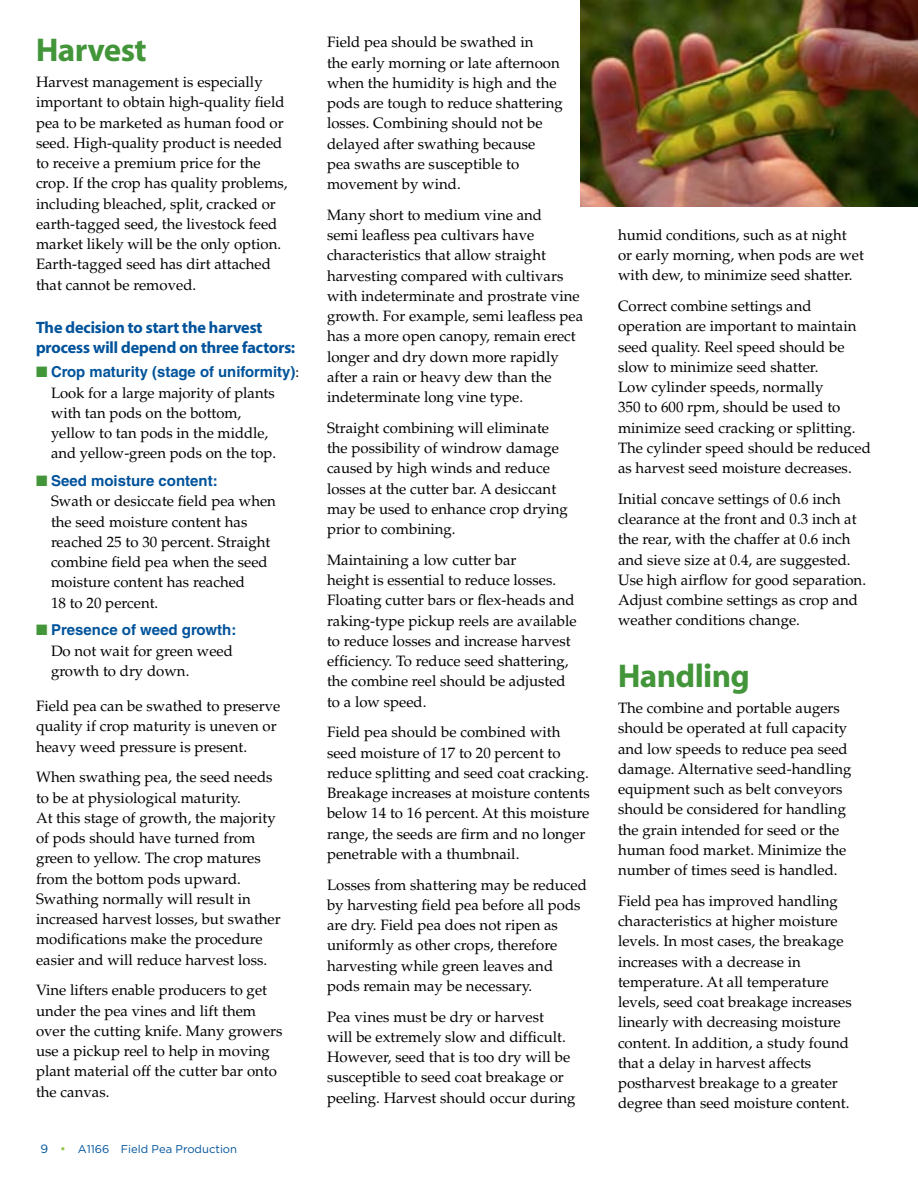
<style>
.page{position:relative;width:918px;height:1188px;background:#fff}
.page>*{position:absolute;margin:0;border:0;box-sizing:border-box;transform-origin:0 0}
.t1{font:33px "Myriad Headline";color:#439539}
.t2{font:16.5px/19.5px "Myriad Headline";color:#00539b}
.t3{font:15px/20.2px "Palatino";color:#000}
.t4{font:700 15px "Helvetica";color:#00539b}
.t5{font:11.25px "Gotham";color:#00539b}
.s1{color:#439539}
.s2{font-family:"Palatino";font-weight:400;color:#000}
.s3{font-size:12px}
.s4{font-size:12px;color:#8dc63f}
</style>
<div class="page">
<img style="left:580px;top:0;width:338px;height:206px">
<h1 class="t1" style="left:36px;top:33px;width:112px">Harvest</h1>
<p class="t3" style="left:36px;top:72px;width:253px">Harvest management is especially important to obtain high-quality field pea to be marketed as human food or seed. High-quality product is needed to receive a premium price for the crop. If the crop has quality problems, including bleached, split, cracked or earth-tagged seed, the livestock feed market likely will be the only option.<br>Earth-tagged seed has dirt attached that cannot be removed.</p>
<p class="t2" style="left:36px;top:318px;width:261px">The decision to start the harvest process will depend on three factors:</p>
<p class="t4" style="left:36px;top:363px;width:265px"><span class="s1">■</span> Crop maturity (stage of uniformity)<span class="s2">:</span></p>
<p class="t3" style="left:51px;top:383px;width:227px">Look for a large majority of plants with tan pods on the bottom, yellow to tan pods in the middle, and yellow-green pods on the top.</p>
<p class="t4" style="left:36px;top:472px;width:183px"><span class="s1">■</span> Seed moisture content:</p>
<p class="t3" style="left:51px;top:491px;width:226px">Swath or desiccate field pea when the seed moisture content has reached 25 to 30 percent. Straight combine field pea when the seed moisture content has reached<br>18 to 20 percent.</p>
<p class="t4" style="left:36px;top:621px;width:202px"><span class="s1">■</span> Presence of weed growth:</p>
<p class="t3" style="left:51px;top:641px;width:183px">Do not wait for green weed growth to dry down.</p>
<p class="t3" style="left:36px;top:696px;width:246px">Field pea can be swathed to preserve quality if crop maturity is uneven or heavy weed pressure is present.</p>
<p class="t3" style="left:36px;top:767px;width:246px">When swathing pea, the seed needs to be at physiological maturity.<br>At this stage of growth, the majority of pods should have turned from green to yellow. The crop matures from the bottom pods upward.<br>Swathing normally will result in increased harvest losses, but swather modifications make the procedure easier and will reduce harvest loss.</p>
<p class="t3" style="left:36px;top:980px;width:248px">Vine lifters enable producers to get under the pea vines and lift them over the cutting knife. Many growers use a pickup reel to help in moving plant material off the cutter bar onto the canvas.</p>
<p class="t5" style="left:40px;top:1141px;width:198px"><span class="s3">9</span> <span class="s4">•</span> A1166 Field Pea Production</p>
<p class="t3" style="left:327px;top:33px;width:237px">Field pea should be swathed in<br>the early morning or late afternoon when the humidity is high and the pods are tough to reduce shattering losses. Combining should not be delayed after swathing because<br>pea swaths are susceptible to movement by wind.</p>
<p class="t3" style="left:327px;top:205px;width:258px">Many short to medium vine and<br>semi leafless pea cultivars have characteristics that allow straight harvesting compared with cultivars with indeterminate and prostrate vine growth. For example, semi leafless pea has a more open canopy, remain erect longer and dry down more rapidly after a rain or heavy dew than the indeterminate long vine type.</p>
<p class="t3" style="left:327px;top:418px;width:243px">Straight combining will eliminate the possibility of windrow damage caused by high winds and reduce losses at the cutter bar. A desiccant may be used to enhance crop drying prior to combining.</p>
<p class="t3" style="left:327px;top:550px;width:251px">Maintaining a low cutter bar<br>height is essential to reduce losses.<br>Floating cutter bars or flex-heads and raking-type pickup reels are available to reduce losses and increase harvest efficiency. To reduce seed shattering, the combine reel should be adjusted to a low speed.</p>
<p class="t3" style="left:327px;top:723px;width:264px">Field pea should be combined with seed moisture of 17 to 20 percent to reduce splitting and seed coat cracking.<br>Breakage increases at moisture contents below 14 to 16 percent. At this moisture range, the seeds are firm and no longer penetrable with a thumbnail.</p>
<p class="t3" style="left:327px;top:875px;width:261px">Losses from shattering may be reduced by harvesting field pea before all pods are dry. Field pea does not ripen as uniformly as other crops, therefore harvesting while green leaves and pods remain may be necessary.</p>
<p class="t3" style="left:327px;top:1007px;width:250px">Pea vines must be dry or harvest<br>will be extremely slow and difficult.<br>However, seed that is too dry will be susceptible to seed coat breakage or peeling. Harvest should occur during</p>
<p class="t3" style="left:618px;top:225px;width:248px">humid conditions, such as at night or early morning, when pods are wet with dew, to minimize seed shatter.</p>
<p class="t3" style="left:618px;top:296px;width:254px">Correct combine settings and operation are important to maintain seed quality. Reel speed should be slow to minimize seed shatter.<br>Low cylinder speeds, normally<br>350 to 600 rpm, should be used to minimize seed cracking or splitting.<br>The cylinder speed should be reduced as harvest seed moisture decreases.</p>
<p class="t3" style="left:618px;top:489px;width:250px">Initial concave settings of 0.6 inch clearance at the front and 0.3 inch at the rear, with the chaffer at 0.6 inch and sieve size at 0.4, are suggested.<br>Use high airflow for good separation.<br>Adjust combine settings as crop and weather conditions change.</p>
<h1 class="t1" style="left:618px;top:659px;width:133px">Handling</h1>
<p class="t3" style="left:618px;top:698px;width:235px">The combine and portable augers should be operated at full capacity and low speeds to reduce pea seed damage. Alternative seed-handling equipment such as belt conveyors should be considered for handling the grain intended for seed or the human food market. Minimize the number of times seed is handled.</p>
<p class="t3" style="left:618px;top:891px;width:235px">Field pea has improved handling characteristics at higher moisture levels. In most cases, the breakage increases with a decrease in temperature. At all temperature levels, seed coat breakage increases linearly with decreasing moisture content. In addition, a study found that a delay in harvest affects postharvest breakage to a greater degree than seed moisture content.</p>
</div>
